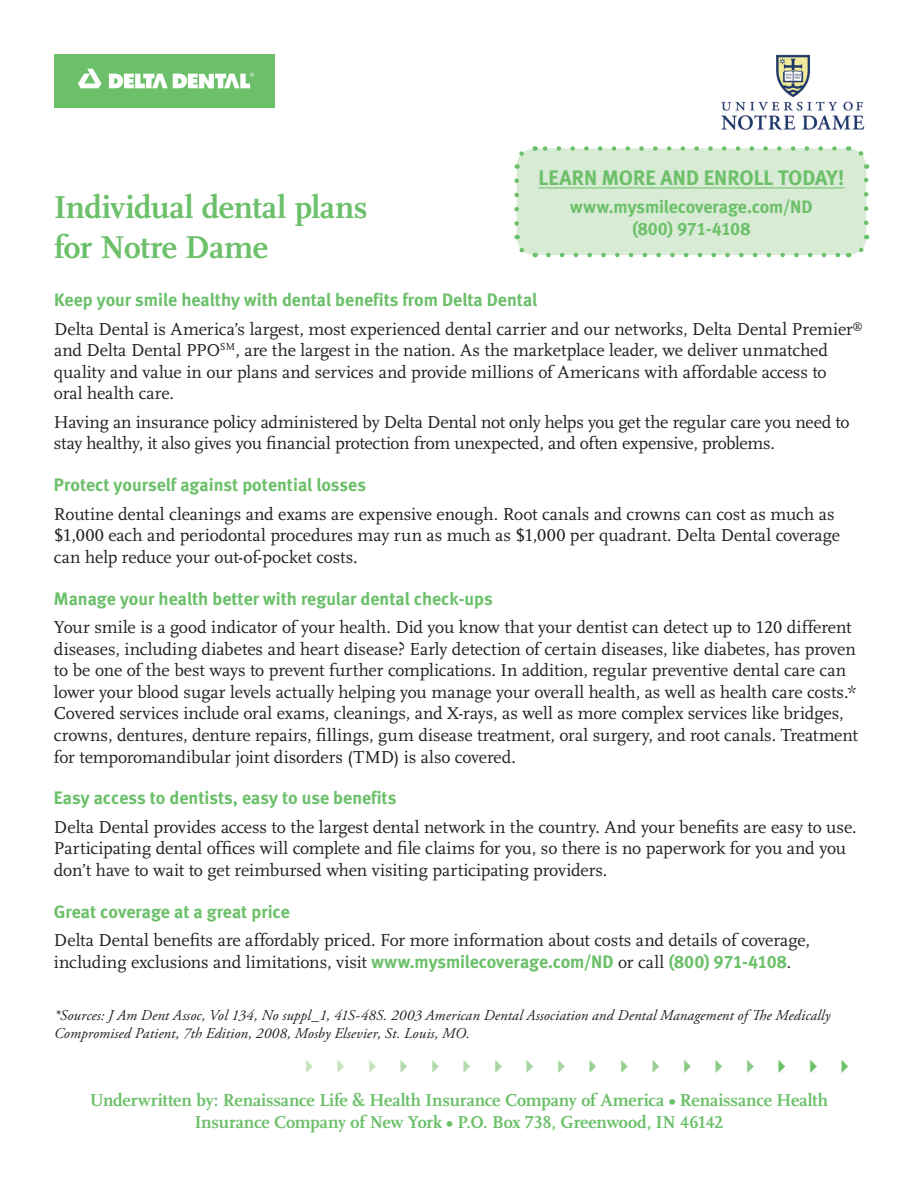
<style>
.page{position:relative;width:918px;height:1188px;background:#fff}
.page>*{position:absolute;margin:0;border:0;box-sizing:border-box;transform-origin:0 0}
.t1{font:700 33px/39.6px "Scala LF";letter-spacing:-.015em;color:#6bc069}
.t2{font:21px "Meta Bold LF";letter-spacing:.08em;color:#6bc069}
.t3{font:21px "Webdings";color:#c4e2bd}
.t4{font:18px/21.6px "Scala LF";letter-spacing:-.005em;color:#231f20}
.t5{font:18px/21.6px "Meta Bold LF";color:#6bc069;text-align:center}
.t6{font:700 18px/21.6px "Scala LF";letter-spacing:-.01em;color:#6bc069;text-align:center}
.t7{font:italic 15px/18px "Adobe Garamond Pro";letter-spacing:.005em;color:#231f20}
.s1{font-family:"Meta Bold LF";color:#6bc069}
.s2{color:#b4dbaf}
.s3{color:#a6d4a0}
.s4{color:#98cf92}
.s5{color:#8aca85}
.s6{color:#6bc069}
</style>
<div class="page">
<div style="left:517px;top:148px;width:349px;height:107px;background:#d8ebd4;border-radius:18px"></div>
<svg style="left:548px;top:253px;width:292px;height:4px"></svg>
<svg style="left:514px;top:150px;width:13px;height:19px"></svg>
<svg style="left:514px;top:181px;width:22px;height:77px"></svg>
<svg style="left:855px;top:235px;width:15px;height:19px"></svg>
<svg style="left:848px;top:146px;width:20px;height:77px"></svg>
<svg style="left:535px;top:146px;width:300px;height:5px"></svg>
<div style="left:54px;top:54px;width:220px;height:54px;background:#6bc069"></div>
<svg style="left:78px;top:69px;width:24px;height:19px"></svg>
<svg style="left:109px;top:73px;width:145px;height:16px"></svg>
<hr style="left:539px;top:188px;width:305px;height:1px;background:#6bc069">
<img style="left:721px;top:54px;width:144px;height:76px">
<p class="t2" style="left:539px;top:164px;width:307px">Learn more and en roll today!</p>
<p class="t5" style="left:570px;top:196px;width:244px">www.mysmilecoverage.com/ND (800) 971-4108</p>
<h1 class="t1" style="left:54px;top:188px;width:315px">Individual dental plans for Notre Dame</h1>
<p class="t5" style="left:54px;top:289px;width:485px">Keep your smile healthy with dental benefits from Delta Dental</p>
<p class="t4" style="left:54px;top:318px;width:811px">Delta Dental is America’s largest, most experienced dental carrier and our networks, Delta Dental Premier<sup>® </sup>and Delta Dental PPO<sup>SM</sup>, are the largest in the nation. As the marketplace leader, we deliver unmatched quality and value in our plans and services and provide millions of Americans with affordable access to<br>oral health care.</p>
<p class="t4" style="left:54px;top:411px;width:797px">Having an insurance policy administered by Delta Dental not only helps you get the regular care you need to stay healthy, it also gives you financial protection from unexpected, and often expensive, problems.</p>
<p class="t5" style="left:54px;top:474px;width:314px">Protect yourself against potential losses</p>
<p class="t4" style="left:54px;top:503px;width:788px">Routine dental cleanings and exams are expensive enough. Root canals and crowns can cost as much as $1,000 each and periodontal procedures may run as much as $1,000 per quadrant. Delta Dental coverage can help reduce your out-of-pocket costs.</p>
<p class="t5" style="left:54px;top:587px;width:440px">Manage your health better with regular dental check-ups</p>
<p class="t4" style="left:54px;top:617px;width:806px">Your smile is a good indicator of your health. Did you know that your dentist can detect up to 120 different diseases, including diabetes and heart disease? Early detection of certain diseases, like diabetes, has proven to be one of the best ways to prevent further complications. In addition, regular preventive dental care can lower your blood sugar levels actually helping you manage your overall health, as well as health care costs.* Covered services include oral exams, cleanings, and X-rays, as well as more complex services like bridges, crowns, dentures, denture repairs, fillings, gum disease treatment, oral surgery, and root canals. Treatment for temporomandibular joint disorders (TMD) is also covered.</p>
<p class="t5" style="left:54px;top:787px;width:344px">Easy access to dentists, easy to use benefits</p>
<p class="t4" style="left:54px;top:816px;width:804px">Delta Dental provides access to the largest dental network in the country. And your benefits are easy to use.<br>Participating dental offices will complete and file claims for you, so there is no paperwork for you and you don’t have to wait to get reimbursed when visiting participating providers.</p>
<p class="t5" style="left:54px;top:900px;width:237px">Great coverage at a great price</p>
<p class="t4" style="left:54px;top:930px;width:757px">Delta Dental benefits are affordably priced. For more information about costs and details of coverage, including exclusions and limitations, visit <span class="s1">www.mysmilecoverage.com/ND</span> or call <span class="s1">(800) 971-4108</span>.</p>
<p class="t7" style="left:54px;top:1006px;width:778px">*Sources: J Am Dent Assoc, Vol 134, No suppl_1, 41S-48S. 2003 American Dental Association and Dental Management of The Medically<br>Compromised Patient, 7th Edition, 2008, Mosby Elsevier, St. Louis, MO.</p>
<p class="t3" style="left:298px;top:1056px;width:558px">✔ ✔ ✔<span class="s2">✔ ✔ ✔</span><span class="s3">✔ ✔ ✔</span><span class="s4">✔ ✔ ✔</span><span class="s5">✔ ✔ ✔</span> <span class="s6">✔ ✔ ✔</span></p>
<p class="t6" style="left:90px;top:1090px;width:740px">Underwritten by: Renaissance Life &amp; Health Insurance Company of America • Renaissance Health<br>Insurance Company of New York • P.O. Box 738, Greenwood, IN 46142</p>
</div>
